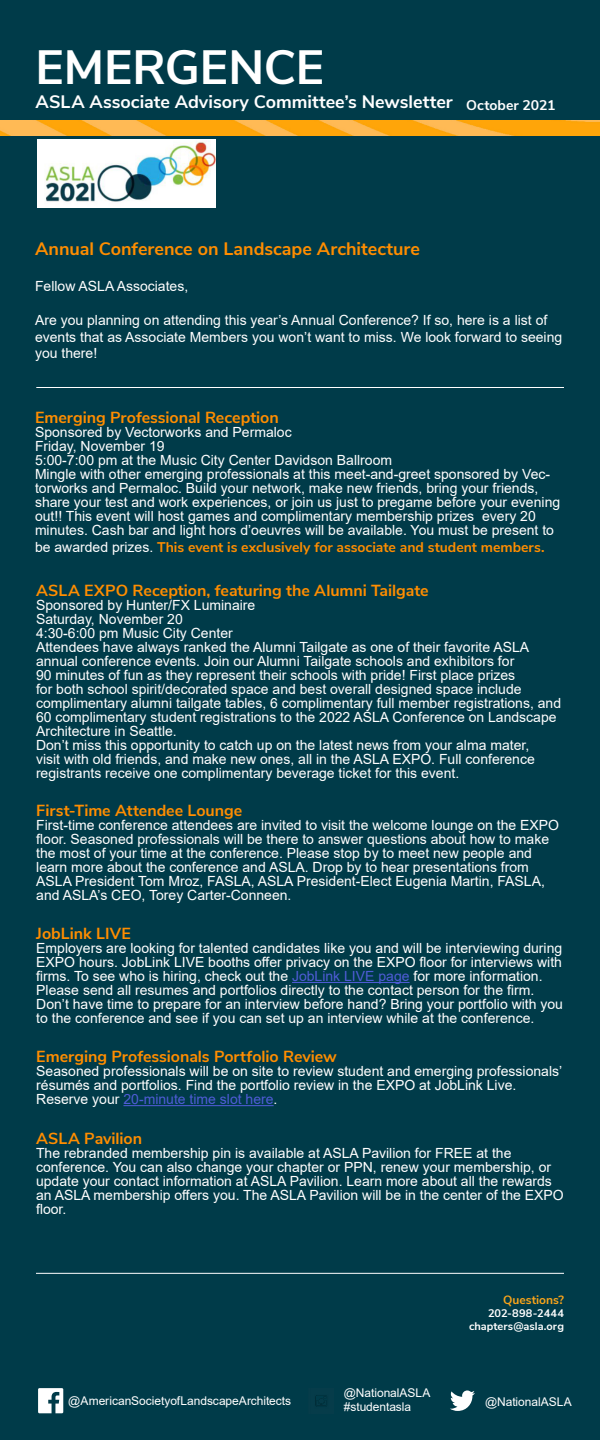
<style>
.page{position:relative;width:600px;height:1440px;background:#003b49}
.page>*{position:absolute;margin:0;border:0;box-sizing:border-box;transform-origin:0 0}
.t1{font:700 48px "Nunito Sans";color:#fff}
.t2{font:700 18px "Nunito Sans";color:#fff}
.t3{font:700 18px "Nunito Sans";color:#ff8d00}
.t4{font:700 16px "Nunito Sans";color:#ff8d00}
.t5{font:14px/14px "Arial";color:#fff}
.t6{font:700 14px "Nunito Sans";color:#ff8d00}
.t7{font:700 14px "Nunito Sans";color:#fff}
.t8{font:12px "Arial";letter-spacing:-.005em;color:#fff}
.t9{font:700 12px "Nunito Sans";color:#faa41a}
.t10{font:700 11px "Nunito Sans";letter-spacing:.005em;color:#fff}
.s1{font-family:"Arial";font-weight:400;color:#fff}
.s2{color:#4f5cd6}
</style>
<div class="page">
<img style="left:38px;top:140px;width:178px;height:68px">
<img style="left:0;top:121px;width:600px;height:15px">
<img style="left:315px;top:1395px;width:11px;height:12px">
<svg style="left:450px;top:1390px;width:25px;height:21px"></svg>
<svg style="left:38px;top:1388px;width:25px;height:25px"></svg>
<hr style="left:36px;top:387px;width:528px;height:1px;background:#fff">
<hr style="left:36px;top:1273px;width:528px;height:1px;background:#fff">
<hr style="left:292px;top:982px;width:118px;height:1px;background:#4f5cd6">
<hr style="left:123px;top:1105px;width:151px;height:1px;background:#4f5cd6">
<p class="t1" style="left:35px;top:32px;width:290px">EMERGENCE</p>
<p class="t2" style="left:35px;top:89px;width:419px">ASLA Associate Advisory Committee’s Newsletter</p>
<p class="t7" style="left:466px;top:95px;width:91px">October 2021</p>
<p class="t3" style="left:35px;top:236px;width:387px">Annual Conference on Landscape Architecture</p>
<p class="t5" style="left:35px;top:279px;width:155px">Fellow ASLA Associates,</p>
<p class="t5" style="left:35px;top:311px;width:529px;line-height:16.8px">Are you planning on attending this year’s Annual Conference? If so, here is a list of events that as Associate Members you won’t want to miss. We look forward to seeing you there!</p>
<p class="t4" style="left:35px;top:406px;width:245px">Emerging Professional Reception</p>
<p class="t5" style="left:35px;top:425px;width:258px">Sponsored by Vectorworks and Permaloc</p>
<p class="t5" style="left:35px;top:439px;width:131px">Friday, November 19</p>
<p class="t5" style="left:35px;top:453px;width:359px">5:00-7:00 pm at the Music City Center Davidson Ballroom</p>
<p class="t5" style="left:35px;top:467px;width:527px">Mingle with other emerging professionals at this meet-and-greet sponsored by Vec&shy;torworks and Permaloc. Build your network, make new friends, bring your friends, share your test and work experiences, or join us just to pregame before your evening out!! This event will host games and complimentary membership prizes every 20 minutes. Cash bar and light hors d’oeuvres will be available. You must be present to</p>
<p class="t6" style="left:35px;top:537px;width:511px"><span class="s1">be awarded prizes.</span> This event is exclusively for associate and student members.</p>
<p class="t4" style="left:36px;top:579px;width:394px">ASLA EXPO Reception, featuring the Alumni Tailgate</p>
<p class="t5" style="left:36px;top:598px;width:221px">Sponsored by Hunter/FX Luminaire</p>
<p class="t5" style="left:36px;top:612px;width:148px">Saturday, November 20</p>
<p class="t5" style="left:36px;top:626px;width:198px">4:30-6:00 pm Music City Center</p>
<p class="t5" style="left:36px;top:640px;width:527px">Attendees have always ranked the Alumni Tailgate as one of their favorite ASLA annual conference events. Join our Alumni Tailgate schools and exhibitors for<br>90 minutes of fun as they represent their schools with pride! First place prizes<br>for both school spirit/decorated space and best overall designed space include complimentary alumni tailgate tables, 6 complimentary full member registrations, and 60 complimentary student registrations to the 2022 ASLA Conference on Landscape Architecture in Seattle.</p>
<p class="t5" style="left:36px;top:738px;width:500px">Don’t miss this opportunity to catch up on the latest news from your alma mater, visit with old friends, and make new ones, all in the ASLA EXPO. Full conference registrants receive one complimentary beverage ticket for this event.</p>
<p class="t4" style="left:36px;top:799px;width:207px">First-Time Attendee Lounge</p>
<p class="t5" style="left:36px;top:818px;width:524px">First-time conference attendees are invited to visit the welcome lounge on the EXPO floor. Seasoned professionals will be there to answer questions about how to make the most of your time at the conference. Please stop by to meet new people and learn more about the conference and ASLA. Drop by to hear presentations from ASLA President Tom Mroz, FASLA, ASLA President-Elect Eugenia Martin, FASLA, and ASLA’s CEO, Torey Carter-Conneen.</p>
<p class="t4" style="left:36px;top:922px;width:96px">JobLink LIVE</p>
<p class="t5" style="left:36px;top:941px;width:528px">Employers are looking for talented candidates like you and will be interviewing during EXPO hours. JobLink LIVE booths offer privacy on the EXPO floor for interviews with firms. To see who is hiring, check out the <span class="s2">JobLink LIVE page</span> for more information.<br>Please send all resumes and portfolios directly to the contact person for the firm.<br>Don’t have time to prepare for an interview before hand? Bring your portfolio with you to the conference and see if you can set up an interview while at the conference.</p>
<p class="t4" style="left:36px;top:1045px;width:302px">Emerging Professionals Portfolio Review</p>
<p class="t5" style="left:36px;top:1064px;width:528px">Seasoned professionals will be on site to review student and emerging professionals’ résumés and portfolios. Find the portfolio review in the EXPO at JobLink Live.<br>Reserve your <span class="s2">20-minute time slot here</span>.</p>
<p class="t4" style="left:36px;top:1127px;width:108px">ASLA Pavilion</p>
<p class="t5" style="left:36px;top:1146px;width:529px">The rebranded membership pin is available at ASLA Pavilion for FREE at the conference. You can also change your chapter or PPN, renew your membership, or update your contact information at ASLA Pavilion. Learn more about all the rewards an ASLA membership offers you. The ASLA Pavilion will be in the center of the EXPO floor.</p>
<p class="t8" style="left:68px;top:1392px;width:225px">@AmericanSocietyofLandscapeArchitects</p>
<p class="t8" style="left:344px;top:1384px;width:88px">@NationalASLA</p>
<p class="t8" style="left:344px;top:1399px;width:69px">#studentasla</p>
<p class="t9" style="left:503px;top:1291px;width:62px">Questions?</p>
<p class="t10" style="left:488px;top:1305px;width:77px">202-898-2444</p>
<p class="t10" style="left:469px;top:1318px;width:96px">chapters@asla.org</p>
<p class="t8" style="left:485px;top:1394px;width:88px">@NationalASLA</p>
</div>
